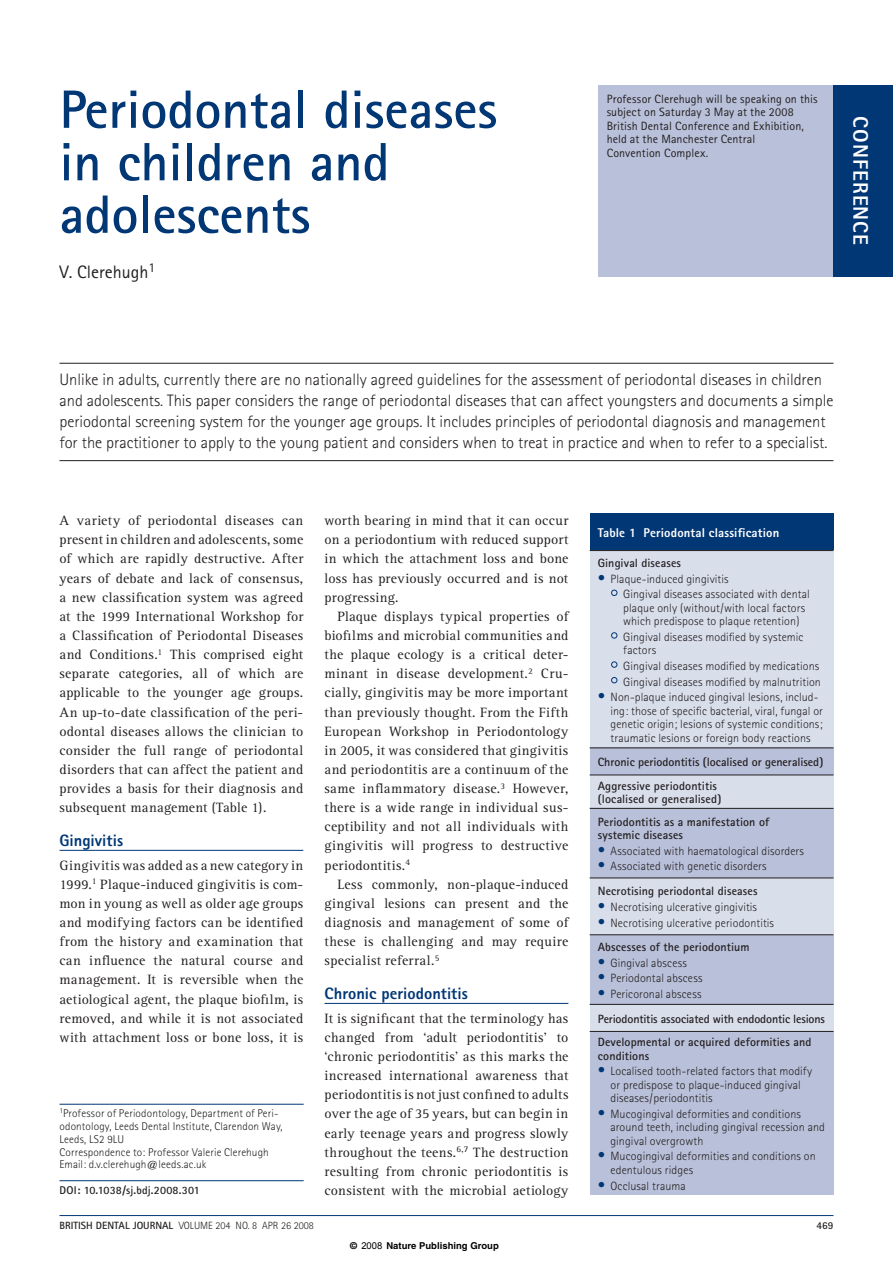
<style>
.page{position:relative;width:893px;height:1263px;background:#fff}
.page>*{position:absolute;margin:0;border:0;box-sizing:border-box;transform-origin:0 0}
.t1{font:700 54px/52.5px "Rotis Sans Serif";color:#013775}
.t2{font:800 21px "Rotis Sans Serif";letter-spacing:.05em;color:#fff}
.t3{font:18px "Rotis Sans Serif";color:#231f20}
.t4{font:300 16.5px/21px "Rotis Sans Serif";color:#231f20}
.t5{font:800 16.5px "Rotis Sans Serif";letter-spacing:.005em;color:#013775}
.t6{font:13.95px/19.2px "Rotis Serif";letter-spacing:.02em;color:#231f20;text-align:justify}
.t7{font:800 12.75px "Rotis Sans Serif";letter-spacing:.01em;color:#fff}
.t8{font:300 12px/13.5px "Rotis Sans Serif";letter-spacing:.01em;color:#231f20}
.t9{font:700 12px/23.5px "Rotis Sans Serif";letter-spacing:.005em;color:#231f20}
.t10{font:12px/13.5px "Rotis Sans Serif";letter-spacing:.01em;color:#231f20}
.t11{font:700 12px/24.9px "Rotis Sans Serif";letter-spacing:-.015em;color:#231f20}
.t12{font:300 11.25px/12.8px "Rotis Sans Serif";letter-spacing:.01em;color:#231f20}
.t13{font:700 11.25px "Rotis Sans Serif";letter-spacing:.005em;color:#231f20}
.t14{font:300 10.5px "Rotis Sans Serif";color:#231f20}
.t15{font:700 10.5px "Rotis Sans Serif";color:#231f20}
.t16{font:700 9.45px "Helvetica";color:#000}
.s1{font-weight:400;font-size:15px;color:#013775}
.s2{font-weight:700}
.s3{font-weight:300}
.s4{font-family:"Arial";font-weight:400}
</style>
<div class="page">
<hr style="left:59px;top:850px;width:244px;height:1px;background:#013775">
<hr style="left:325px;top:1003px;width:243px;height:1px;background:#013775">
<hr style="left:59px;top:1215px;width:774px;height:1px;background:#013775">
<hr style="left:59px;top:363px;width:774px;height:1px;background:#231f20">
<hr style="left:59px;top:460px;width:774px;height:1px;background:#231f20">
<hr style="left:59px;top:1104px;width:245px;height:1px;background:#013775">
<hr style="left:59px;top:1180px;width:245px;height:1px;background:#013775">
<div style="left:598px;top:85px;width:295px;height:191px;background:#b9c0d9"></div>
<div style="left:833px;top:85px;width:60px;height:191px;background:#013775"></div>
<div style="left:590px;top:513px;width:243px;height:38px;background:#013775"></div>
<div style="left:590px;top:551px;width:243px;height:197px;background:#d9deeb"></div>
<div style="left:590px;top:775px;width:243px;height:33px;background:#d9deeb"></div>
<div style="left:590px;top:878px;width:243px;height:57px;background:#d9deeb"></div>
<div style="left:590px;top:1004px;width:243px;height:27px;background:#d9deeb"></div>
<div style="left:590px;top:748px;width:243px;height:27px;background:#b9c0d9"></div>
<div style="left:590px;top:808px;width:243px;height:70px;background:#b9c0d9"></div>
<div style="left:590px;top:935px;width:243px;height:69px;background:#b9c0d9"></div>
<div style="left:590px;top:1031px;width:243px;height:164px;background:#b9c0d9"></div>
<hr style="left:590px;top:748px;width:243px;height:1px;background:#231f20">
<hr style="left:590px;top:775px;width:243px;height:1px;background:#231f20">
<hr style="left:590px;top:808px;width:243px;height:1px;background:#231f20">
<hr style="left:590px;top:878px;width:243px;height:1px;background:#231f20">
<hr style="left:590px;top:935px;width:243px;height:1px;background:#231f20">
<hr style="left:590px;top:1004px;width:243px;height:1px;background:#231f20">
<hr style="left:590px;top:1031px;width:243px;height:1px;background:#231f20">
<hr style="left:590px;top:550px;width:243px;height:1px;background:#231f20">
<h1 class="t1" style="left:59px;top:89px;width:439px">Periodontal diseases in children and adolescents</h1>
<h4 class="t3" style="left:59px;top:266px;width:97px">V. Clerehugh<sup>1</sup></h4>
<p class="t10" style="left:607px;top:93px;width:212px">Professor Clerehugh will be speaking on this subject on Saturday 3 May at the 2008<br>British Dental Conference and Exhibition, held at the Manchester Central<br>Convention Complex.</p>
<p class="t2" style="left:868px;top:116px;width:130px;rotate:90deg">CONFERENCE</p>
<p class="t4" style="left:59px;top:370px;width:775px">Unlike in adults, currently there are no nationally agreed guidelines for the assessment of periodontal diseases in children and adolescents. This paper considers the range of periodontal diseases that can affect youngsters and documents a simple periodontal screening system for the younger age groups. It includes principles of periodontal diagnosis and management for the practitioner to apply to the young patient and considers when to treat in practice and when to refer to a specialist.</p>
<p class="t6" style="left:59px;top:512px;width:245px">A variety of periodontal diseases can present in children and adolescents, some of which are rapidly destructive. After years of debate and lack of consensus, a new classification system was agreed at the 1999 International Workshop for a Classification of Periodontal Diseases and Conditions.<sup>1</sup> This comprised eight separate categories, all of which are applicable to the younger age groups.<br>An up-to-date classification of the peri&shy;odontal diseases allows the clinician to consider the full range of periodontal disorders that can affect the patient and provides a basis for their diagnosis and subsequent management (Table 1).</p>
<h4 class="t5" style="left:59px;top:834px;width:65px">Gingivitis</h4>
<p class="t6" style="left:59px;top:857px;width:245px">Gingivitis was added as a new category in 1999.<sup>1</sup> Plaque-induced gingivitis is com&shy;mon in young as well as older age groups and modifying factors can be identified from the history and examination that can influence the natural course and management. It is reversible when the aetiological agent, the plaque biofilm, is removed, and while it is not associated with attachment loss or bone loss, it is</p>
<p class="t12" style="left:59px;top:1108px;width:225px"><sup>1</sup>Professor of Periodontology, Department of Peri&shy;odontology, Leeds Dental Institute, Clarendon Way, Leeds, LS2 9LU<br>Correspondence to: Professor Valerie Clerehugh Email: d.v.clerehugh@leeds.ac.uk</p>
<h6 class="t13" style="left:59px;top:1186px;width:142px">DOI: 10.1038/sj.bdj.2008.301</h6>
<p class="t6" style="left:325px;top:512px;width:245px">worth bearing in mind that it can occur on a periodontium with reduced support in which the attachment loss and bone loss has previously occurred and is not progressing.</p>
<p class="t6" style="left:325px;top:608px;width:245px;text-indent:13px">Plaque displays typical properties of biofilms and microbial communities and the plaque ecology is a critical deter&shy;minant in disease development.<sup>2</sup> Cru&shy;cially, gingivitis may be more important than previously thought. From the Fifth European Workshop in Periodontology in 2005, it was considered that gingivitis and periodontitis are a continuum of the same inflammatory disease.<sup>3</sup> However, there is a wide range in individual sus&shy;ceptibility and not all individuals with gingivitis will progress to destructive periodontitis.<sup>4</sup></p>
<p class="t6" style="left:325px;top:876px;width:245px;text-indent:13px">Less commonly, non-plaque-induced gingival lesions can present and the diagnosis and management of some of these is challenging and may require specialist referral.<sup>5</sup></p>
<h4 class="t5" style="left:325px;top:987px;width:145px">Chronic periodontitis</h4>
<p class="t6" style="left:325px;top:1010px;width:245px">It is significant that the terminology has changed from ‘adult periodontitis’ to ‘chronic periodontitis’ as this marks the increased international awareness that periodontitis is not just confined to adults over the age of 35 years, but can begin in early teenage years and progress slowly throughout the teens.<sup>6,7</sup> The destruction resulting from chronic periodontitis is consistent with the microbial aetiology</p>
<p class="t7" style="left:598px;top:528px;width:183px">Table 1 Periodontal classification</p>
<p class="t9" style="left:598px;top:552px;width:85px">Gingival diseases</p>
<p class="t8" style="left:598px;top:573px;width:132px"><span class="s1">•</span> Plaque-induced gingivitis</p>
<p class="t8" style="left:623px;top:589px;width:188px;text-indent:-13px"><span class="s1">•</span> Gingival diseases associated with dental plaque only (without/with local factors which predispose to plaque retention)</p>
<p class="t8" style="left:623px;top:631px;width:181px;text-indent:-13px"><span class="s1">•</span> Gingival diseases modified by systemic factors</p>
<p class="t8" style="left:610px;top:660px;width:210px"><span class="s1">•</span> Gingival diseases modified by medications</p>
<p class="t8" style="left:610px;top:676px;width:212px"><span class="s1">•</span> Gingival diseases modified by malnutrition</p>
<p class="t8" style="left:610px;top:692px;width:214px;text-indent:-13px"><span class="s1">•</span> Non-plaque induced gingival lesions, includ&shy;ing: those of specific bacterial, viral, fungal or genetic origin; lesions of systemic conditions; traumatic lesions or foreign body reactions</p>
<p class="t9" style="left:598px;top:752px;width:227px">Chronic periodontitis (localised or generalised)<br>Aggressive periodontitis</p>
<p class="t9" style="left:598px;top:789px;width:173px;line-height:22.4px">(localised or generalised)<br>Periodontitis as a manifestation of</p>
<p class="t9" style="left:598px;top:824px;width:87px">systemic diseases</p>
<p class="t8" style="left:598px;top:845px;width:208px"><span class="s1">•</span> Associated with haematological disorders</p>
<p class="t8" style="left:598px;top:855px;width:170px;line-height:25.2px"><span class="s1">•</span> Associated with genetic disorders<br><span class="s2">Necrotising periodontal diseases</span></p>
<p class="t8" style="left:598px;top:902px;width:161px"><span class="s1">•</span> Necrotising ulcerative gingivitis</p>
<p class="t8" style="left:598px;top:912px;width:178px;line-height:24.2px"><span class="s1">•</span> Necrotising ulcerative periodontitis<br><span class="s2">Abscesses of the periodontium</span></p>
<p class="t8" style="left:598px;top:957px;width:91px"><span class="s1">•</span> Gingival abscess</p>
<p class="t8" style="left:598px;top:973px;width:106px"><span class="s1">•</span> Periodontal abscess</p>
<p class="t11" style="left:598px;top:982px;width:229px"><span class="s1">•</span> <span class="s3">Pericoronal abscess<br></span>Periodontitis associated with endodontic lesions</p>
<p class="t9" style="left:598px;top:1036px;width:215px;line-height:13.5px">Developmental or acquired deformities and conditions</p>
<p class="t8" style="left:610px;top:1066px;width:203px;text-indent:-13px"><span class="s1">•</span> Localised tooth-related factors that modify or predispose to plaque-induced gingival diseases/periodontitis</p>
<p class="t8" style="left:610px;top:1108px;width:216px;text-indent:-13px"><span class="s1">•</span> Mucogingival deformities and conditions around teeth, including gingival recession and gingival overgrowth</p>
<p class="t8" style="left:610px;top:1151px;width:207px;text-indent:-13px"><span class="s1">•</span> Mucogingival deformities and conditions on edentulous ridges</p>
<p class="t8" style="left:598px;top:1180px;width:89px"><span class="s1">•</span> Occlusal trauma</p>
<p class="t14" style="left:59px;top:1221px;width:256px"><span class="s2">BRITISH DENTAL JOURNAL</span> VOLUME 204 NO. 8 APR 26 2008</p>
<p class="t15" style="left:816px;top:1221px;width:18px">469</p>
<p class="t16" style="left:350px;top:1240px;width:150px">© <span class="s4">2008</span> Nature Publishing Group</p>
</div>
